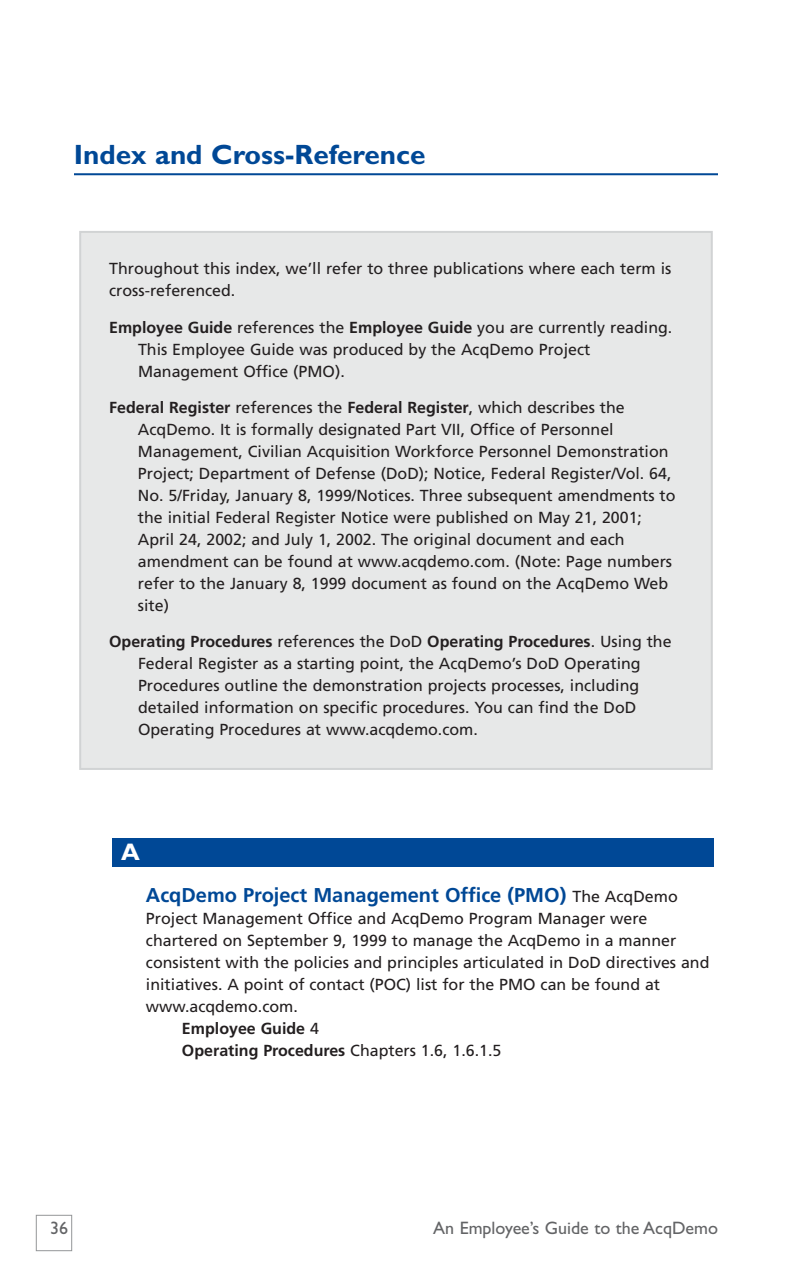
<style>
.page{position:relative;width:792px;height:1286px;background:#fff}
.page>*{position:absolute;margin:0;border:0;box-sizing:border-box;transform-origin:0 0}
.t1{font:700 28px "Gill Sans";color:#004896}
.t2{font:700 24px "Gill Sans";color:#fff}
.t3{font:700 20px "Frutiger";color:#004896}
.t4{font:18px "Gill Sans";color:#636466}
.t5{font:16px/22px "Frutiger";color:#231f20}
.t6{font:700 16px "Frutiger";color:#231f20}
.s1{font-weight:700}
.s2{font-weight:400;font-size:16px;color:#231f20}
.s3{font-weight:400}
</style>
<div class="page">
<div style="left:36px;top:1215px;width:36px;height:36px;border:1px solid #949698"></div>
<hr style="left:74px;top:173px;width:644px;height:2px;background:#004896">
<div style="left:112px;top:839px;width:601px;height:28px;background:#004896"></div>
<div style="left:80px;top:232px;width:632px;height:537px;background:#e7e8e8"></div>
<div style="left:79px;top:231px;width:634px;height:539px;border:2px solid #d1d3d4"></div>
<h1 class="t1" style="left:74px;top:145px;width:353px">Index and Cross-Reference</h1>
<p class="t5" style="left:109px;top:259px;width:564px">Throughout this index, we’ll refer to three publications where each term is cross-referenced.</p>
<p class="t5" style="left:138px;top:317px;width:536px;text-indent:-29px"><span class="s1">Employee Guide</span> references the <span class="s1">Employee Guide</span> you are currently reading.<br>This Employee Guide was produced by the AcqDemo Project<br>Management Office (PMO).</p>
<p class="t5" style="left:138px;top:398px;width:539px;text-indent:-29px"><span class="s1">Federal Register</span> references the <span class="s1">Federal Register</span>, which describes the AcqDemo. It is formally designated Part VII, Office of Personnel Management, Civilian Acquisition Workforce Personnel Demonstration Project; Department of Defense (DoD); Notice, Federal Register/Vol. 64, No. 5/Friday, January 8, 1999/Notices. Three subsequent amendments to the initial Federal Register Notice were published on May 21, 2001; April 24, 2002; and July 1, 2002. The original document and each amendment can be found at www.acqdemo.com. (Note: Page numbers refer to the January 8, 1999 document as found on the AcqDemo Web site)</p>
<p class="t5" style="left:138px;top:632px;width:535px;text-indent:-29px"><span class="s1">Operating Procedures</span> references the DoD <span class="s1">Operating Procedures</span>. Using the Federal Register as a starting point, the AcqDemo’s DoD Operating Procedures outline the demonstration projects processes, including detailed information on specific procedures. You can find the DoD Operating Procedures at www.acqdemo.com.</p>
<h2 class="t2" style="left:121px;top:844px;width:20px">A</h2>
<p class="t3" style="left:146px;top:887px;width:533px">AcqDemo Project Management Office (PMO) <span class="s2">The AcqDemo</span></p>
<p class="t5" style="left:146px;top:908px;width:503px">Project Management Office and AcqDemo Program Manager were</p>
<p class="t5" style="left:146px;top:930px;width:532px">chartered on September 9, 1999 to manage the AcqDemo in a manner</p>
<p class="t5" style="left:146px;top:952px;width:565px">consistent with the policies and principles articulated in DoD directives and</p>
<p class="t5" style="left:146px;top:974px;width:516px">initiatives. A point of contact (POC) list for the PMO can be found at</p>
<p class="t5" style="left:146px;top:996px;width:153px">www.acqdemo.com.</p>
<p class="t6" style="left:182px;top:1022px;width:138px">Employee Guide <span class="s3">4</span></p>
<p class="t6" style="left:182px;top:1044px;width:321px">Operating Procedures <span class="s3">Chapters 1.6, 1.6.1.5</span></p>
<p class="t4" style="left:50px;top:1221px;width:19px">36</p>
<p class="t4" style="left:433px;top:1221px;width:286px">An Employee’s Guide to the AcqDemo</p>
</div>
